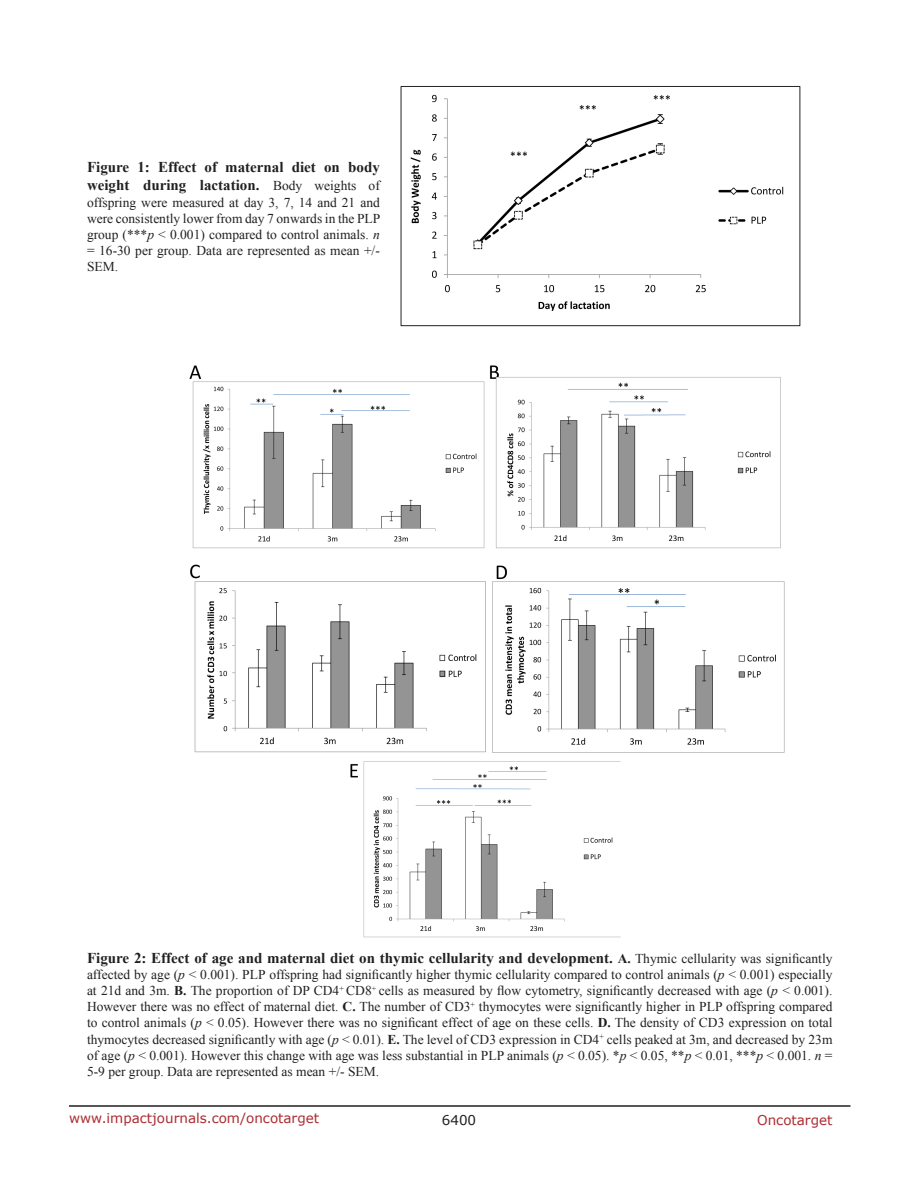
<style>
.page{position:relative;width:918px;height:1188px;background:#fff}
.page>*{position:absolute;margin:0;border:0;box-sizing:border-box;transform-origin:0 0}
.FigureText{font:700 15px/18px "Times New Roman";color:#221f22}
.FigureText-2{font:13.5px/16.2px "Times New Roman";color:#221f22;text-align:justify}
.t1{font:13.5px "Verdana";color:#ac2b31}
.t2{font:13.5px "Verdana";color:#221f22}
.s1{font-weight:400;font-size:13.5px}
.s2{font-style:italic}
.s3{font-size:13.5px}
.s4{font-weight:700}
</style>
<div class="page">
<hr style="left:69px;top:1105px;width:781px;height:2px;background:#231f20">
<img style="left:189px;top:365px;width:596px;height:573px">
<img style="left:400px;top:86px;width:401px;height:241px">
<p class="FigureText" style="left:87px;top:158px;width:294px">Figure 1: Effect of maternal diet on body weight during lactation. <span class="s1">Body weights of</span></p>
<p class="FigureText-2" style="left:87px;top:194px;width:295px">offspring were measured at day 3, 7, 14 and 21 and were consistently lower from day 7 onwards in the PLP group (***<span class="s2">p</span> &lt; 0.001) compared to control animals. <span class="s2">n </span>= 16-30 per group. Data are represented as mean +/- SEM.</p>
<p class="FigureText" style="left:87px;top:948px;width:747px">Figure 2: Effect of age and maternal diet on thymic cellularity and development. <span class="s3">A.</span> <span class="s1">Thymic cellularity was significantly</span></p>
<p class="FigureText-2" style="left:87px;top:966px;width:747px">affected by age (<span class="s2">p</span> &lt; 0.001). PLP offspring had significantly higher thymic cellularity compared to control animals (<span class="s2">p</span> &lt; 0.001) especially at 21d and 3m. <span class="s4">B.</span> The proportion of DP CD4<sup>+</sup> CD8<sup>+</sup> cells as measured by flow cytometry, significantly decreased with age (<span class="s2">p</span> &lt; 0.001).<br>However there was no effect of maternal diet. <span class="s4">C.</span> The number of CD3<sup>+</sup> thymocytes were significantly higher in PLP offspring compared to control animals (<span class="s2">p</span> &lt; 0.05). However there was no significant effect of age on these cells. <span class="s4">D.</span> The density of CD3 expression on total thymocytes decreased significantly with age (<span class="s2">p</span> &lt; 0.01). <span class="s4">E.</span> The level of CD3 expression in CD4<sup>+</sup> cells peaked at 3m, and decreased by 23m of age (<span class="s2">p</span> &lt; 0.001). However this change with age was less substantial in PLP animals (<span class="s2">p</span> &lt; 0.05). *<span class="s2">p</span> &lt; 0.05, **<span class="s2">p</span> &lt; 0.01, ***<span class="s2">p</span> &lt; 0.001. <span class="s2">n</span> = 5-9 per group. Data are represented as mean +/- SEM.</p>
<p class="t1" style="left:69px;top:1109px;width:252px">www.impactjournals.com/oncotarget</p>
<p class="t2" style="left:442px;top:1111px;width:36px">6400</p>
<p class="t1" style="left:757px;top:1111px;width:77px">Oncotarget</p>
</div>
